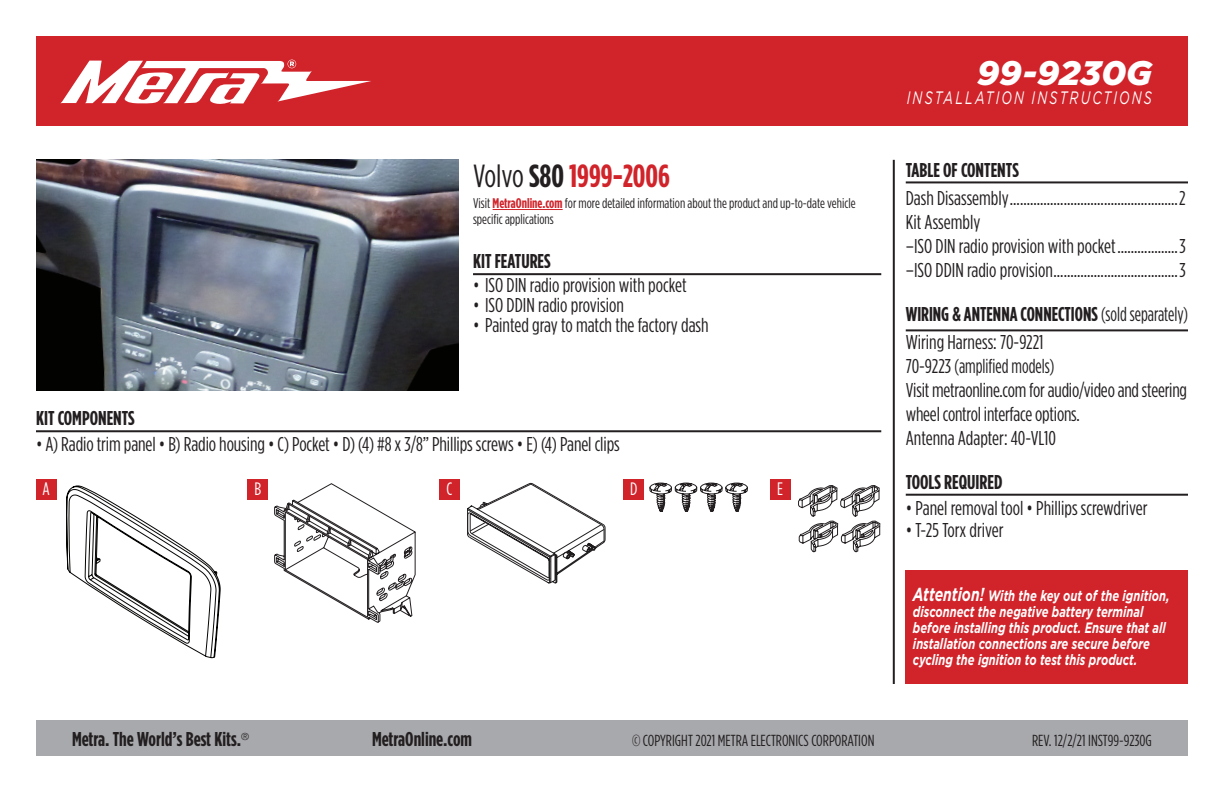
<style>
.page{position:relative;width:1224px;height:792px;background:#fff}
.page>*{position:absolute;margin:0;border:0;box-sizing:border-box;transform-origin:0 0}
.t1{font:italic 900 34px "Gotham";color:#fff}
.t2{font:700 32px "Gotham Condensed";color:#d1232a}
.t3{font:20px/24px "Gotham Condensed";color:#231f20}
.t4{font:700 20px "Gotham Condensed";color:#231f20}
.t5{font:20px/28px "Gotham Condensed";color:#231f20;scale:.9 1}
.t6{font:italic 18px "Gotham";letter-spacing:.165em;color:#fff;scale:.7 1}
.t7{font:18px "Gotham Condensed";color:#fff}
.t8{font:16px "Gotham Condensed";color:#231f20}
.t9{font:italic 700 15px/16px "Gotham";color:#fff;scale:.74 1}
.t10{font:14px/16px "Gotham Condensed";color:#231f20}
.s1{font-weight:400;color:#231f20}
.s2{color:#231f20}
.s3{font-weight:700;color:#d1232a}
.s4{font-weight:700}
.s5{font-size:18.8px}
</style>
<div class="page">
<div style="left:36px;top:720px;width:1152px;height:36px;background:#a8a9ad"></div>
<hr style="left:893px;top:160px;width:2px;height:524px;background:#231f20">
<img style="left:36px;top:160px;width:423px;height:230px">
<div style="left:36px;top:36px;width:1152px;height:90px;background:#d1232a"></div>
<svg style="left:60px;top:60px;width:311px;height:44px"></svg>
<div style="left:906px;top:570px;width:282px;height:114px;background:#d1232a"></div>
<hr style="left:473px;top:273px;width:408px;height:2px;background:#231f20">
<hr style="left:36px;top:430px;width:845px;height:2px;background:#231f20">
<hr style="left:906px;top:494px;width:282px;height:2px;background:#231f20">
<hr style="left:906px;top:329px;width:282px;height:2px;background:#231f20">
<svg style="left:66px;top:486px;width:155px;height:172px"></svg>
<svg style="left:274px;top:483px;width:141px;height:140px"></svg>
<svg style="left:798px;top:485px;width:83px;height:68px"></svg>
<svg style="left:467px;top:483px;width:138px;height:100px"></svg>
<svg style="left:650px;top:483px;width:98px;height:29px"></svg>
<div style="left:36px;top:480px;width:21px;height:20px;background:#d1232a"></div>
<div style="left:248px;top:480px;width:20px;height:20px;background:#d1232a"></div>
<div style="left:439px;top:480px;width:21px;height:20px;background:#d1232a"></div>
<div style="left:624px;top:480px;width:20px;height:20px;background:#d1232a"></div>
<div style="left:770px;top:480px;width:20px;height:20px;background:#d1232a"></div>
<hr style="left:493px;top:209px;width:70px;height:1px;background:#d1232a">
<hr style="left:906px;top:181px;width:282px;height:2px;background:#231f20">
<h1 class="t1" style="left:977px;top:53px;width:176px">99-9230G</h1>
<h2 class="t2" style="left:473px;top:158px;width:198px"><span class="s1">Volvo</span> <span class="s2">S80</span> 1999-2006</h2>
<p class="t10" style="left:473px;top:195px;width:384px">Visit <span class="s3">MetraOnline.com</span> for more detailed information about the product and up-to-date vehicle specific applications</p>
<p class="t4" style="left:473px;top:250px;width:79px">KIT FEATURES</p>
<p class="t3" style="left:473px;top:273px;width:215px">• ISO DIN radio provision with pocket</p>
<p class="t3" style="left:473px;top:293px;width:152px">• ISO DDIN radio provision</p>
<p class="t3" style="left:473px;top:313px;width:237px">• Painted gray to match the factory dash</p>
<p class="t4" style="left:36px;top:407px;width:100px">KIT COMPONENTS</p>
<p class="t3" style="left:36px;top:432px;width:585px">• A) Radio trim panel • B) Radio housing • C) Pocket • D) (4) #8 x 3/8” Phillips screws • E) (4) Panel clips</p>
<p class="t7" style="left:43px;top:479px;width:9px">A</p>
<p class="t7" style="left:255px;top:479px;width:8px">B</p>
<p class="t7" style="left:446px;top:479px;width:7px">C</p>
<p class="t7" style="left:630px;top:479px;width:9px">D</p>
<p class="t7" style="left:777px;top:479px;width:7px">E</p>
<p class="t6" style="left:907px;top:88px;width:352px">INSTALLATION INSTRUCTIONS</p>
<p class="t4" style="left:906px;top:158px;width:115px">TABLE OF CONTENTS</p>
<p class="t3" style="left:906px;top:185px;width:281px">Dash Disassembly..................................................2<br>Kit Assembly<br>–ISO DIN radio provision with pocket..................3 –ISO DDIN radio provision.....................................3</p>
<p class="t5" style="left:906px;top:299px;width:315px"><span class="s4">WIRING &amp; ANTENNA CONNECTIONS</span> (sold separately)<br>Wiring Harness: 70-9221</p>
<p class="t3" style="left:906px;top:353px;width:283px">70-9223 (amplified models)<br>Visit metraonline.com for audio/video and steering wheel control interface options.<br>Antenna Adapter: 40-VL10</p>
<p class="t4" style="left:906px;top:470px;width:98px">TOOLS REQUIRED</p>
<p class="t3" style="left:906px;top:495px;width:243px">• Panel removal tool • Phillips screwdriver</p>
<p class="t3" style="left:906px;top:517px;width:99px">• T-25 Torx driver</p>
<p class="t9" style="left:913px;top:587px;width:348px"><span class="s5">Attention!</span> With the key out of the ignition, disconnect the negative battery terminal before installing this product. Ensure that all installation connections are secure before cycling the ignition to test this product.</p>
<p class="t4" style="left:72px;top:728px;width:179px">Metra. The World’s Best Kits.<sup>®</sup></p>
<p class="t4" style="left:372px;top:728px;width:102px">MetraOnline.com</p>
<p class="t8" style="left:632px;top:732px;width:244px">© COPYRIGHT 2021 METRA ELECTRONICS CORPORATION</p>
<p class="t8" style="left:1032px;top:732px;width:121px">REV. 12/2/21 INST99-9230G</p>
</div>
